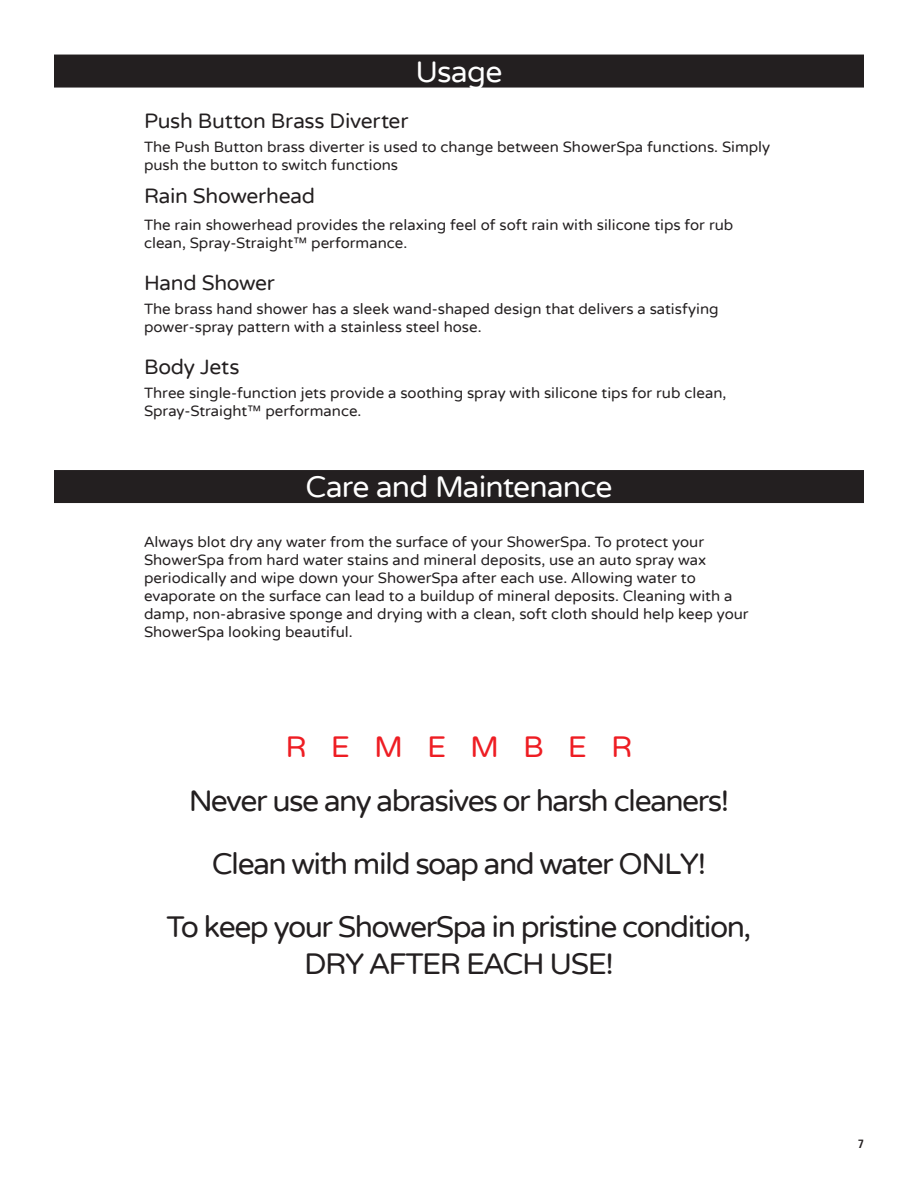
<style>
.page{position:relative;width:918px;height:1188px;background:#fff}
.page>*{position:absolute;margin:0;border:0;box-sizing:border-box;transform-origin:0 0}
.t1{font:30px "Varela Round";letter-spacing:-.05em;color:#231f20}
.Header_Bar{font:30px "Varela Round";letter-spacing:-.025em;color:#fff}
.t2{font:30px "Varela Round";letter-spacing:.8em;color:#ee1d23}
.Sub_Head{font:21px "Varela Round";letter-spacing:-.015em;color:#231f20}
.Steps{font:21px "Varela Round";letter-spacing:-.015em;color:#231f20}
.Steps-2{font:15px/18px "Varela Round";color:#231f20}
.t3{font:700 condensed 12px "Frutiger LT Std";color:#231f20}
</style>
<div class="page">
<div style="left:54px;top:55px;width:810px;height:33px;background:#231f20"></div>
<div style="left:54px;top:470px;width:810px;height:33px;background:#231f20"></div>
<p class="Header_Bar" style="left:416px;top:54px;width:88px">Usage</p>
<p class="Sub_Head" style="left:144px;top:109px;width:266px">Push Button Brass Diverter</p>
<p class="Steps-2" style="left:144px;top:138px;width:628px">The Push Button brass diverter is used to change between ShowerSpa functions. Simply push the button to switch functions</p>
<p class="Steps" style="left:144px;top:184px;width:172px">Rain Showerhead</p>
<p class="Steps-2" style="left:144px;top:216px;width:591px">The rain showerhead provides the relaxing feel of soft rain with silicone tips for rub clean, Spray-Straight™ performance.</p>
<p class="Sub_Head" style="left:144px;top:271px;width:133px">Hand Shower</p>
<p class="Steps-2" style="left:144px;top:300px;width:576px">The brass hand shower has a sleek wand-shaped design that delivers a satisfying power-spray pattern with a stainless steel hose.</p>
<p class="Sub_Head" style="left:144px;top:355px;width:97px">Body Jets</p>
<p class="Steps-2" style="left:144px;top:384px;width:584px">Three single-function jets provide a soothing spray with silicone tips for rub clean,<br>Spray-Straight™ performance.</p>
<p class="Header_Bar" style="left:305px;top:469px;width:309px">Care and Maintenance</p>
<p class="Steps-2" style="left:144px;top:533px;width:606px">Always blot dry any water from the surface of your ShowerSpa. To protect your ShowerSpa from hard water stains and mineral deposits, use an auto spray wax periodically and wipe down your ShowerSpa after each use. Allowing water to evaporate on the surface can lead to a buildup of mineral deposits. Cleaning with a damp, non-abrasive sponge and drying with a clean, soft cloth should help keep your ShowerSpa looking beautiful.</p>
<p class="t2" style="left:286px;top:729px;width:348px">REMEMBER</p>
<p class="t1" style="left:189px;top:783px;width:542px">Never use any abrasives or harsh cleaners!</p>
<p class="t1" style="left:212px;top:846px;width:496px">Clean with mild soap and water ONLY!</p>
<p class="t1" style="left:167px;top:909px;width:586px">To keep your ShowerSpa in pristine condition,</p>
<p class="t1" style="left:304px;top:947px;width:311px">DRY AFTER EACH USE!</p>
<p class="t3" style="left:858px;top:1136px;width:8px">7</p>
</div>
